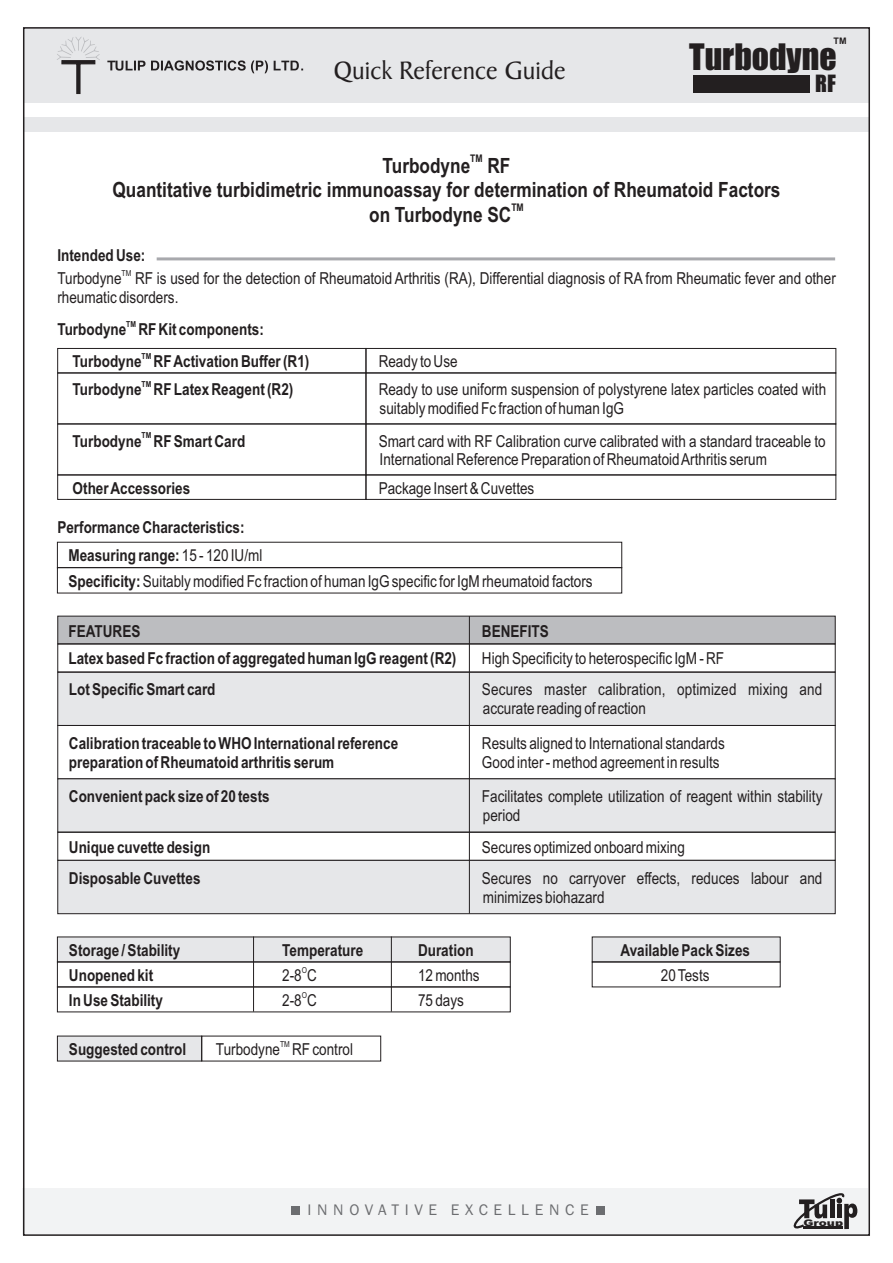
<style>
.page{position:relative;width:893px;height:1263px;background:#fff}
.page>*{position:absolute;margin:0;border:0;box-sizing:border-box;transform-origin:0 0}
.t1{font:33.75px "Impact";color:#231f20}
.t2{font:27px "Baker Signet BT";color:#231f20}
.t3{font:22.05px "Impact";color:#231f20}
.t4{font:700 21px/24.3px "Arial Narrow";color:#231f20;text-align:center}
.t5{font:16.5px/18.8px "Arial Narrow";color:#231f20}
.t6{font:700 16.5px/28px "Arial Narrow";color:#231f20}
.t7{font:15.9px "Franklin Gothic";letter-spacing:.355em;color:#6c6d70}
.t8{font:700 10.5px "Arial Narrow";color:#231f20}
.t9{font:900 9px "Arial";color:#231f20;scale:1.34 1}
.t10{font:700 9px "Arial";color:#231f20}
.t11{font:700 8.25px "Arial Narrow";color:#231f20}
.t12{font:8.25px "Arial Narrow";color:#231f20}
.s1{font-weight:400}
.s2{font-weight:700}
</style>
<div class="page">
<svg style="left:57px;top:1035px;width:145px;height:27px;background:#d6d6d8"></svg>
<svg style="left:591px;top:936px;width:190px;height:27px;background:#dcdddf"></svg>
<div style="left:57px;top:672px;width:779px;height:53px;background:#e6e7e9"></div>
<svg style="left:57px;top:615px;width:779px;height:28px;background:#b7b8bb"></svg>
<div style="left:23px;top:27px;width:846px;height:76px;background:#e6e7e9"></div>
<div style="left:23px;top:117px;width:846px;height:15px;background:#e6e7e9"></div>
<div style="left:23px;top:1188px;width:845px;height:46px;background:#f2f3f4"></div>
<div style="left:592px;top:961px;width:189px;height:26px;border:1px solid #231f20"></div>
<hr style="left:157px;top:257px;width:678px;height:3px;background:#a8a9ad">
<div style="left:57px;top:643px;width:779px;height:29px;border:1px solid #231f20"></div>
<div style="left:291px;top:1205px;width:9px;height:9px;background:#6c6d70"></div>
<div style="left:596px;top:1205px;width:9px;height:9px;background:#6c6d70"></div>
<svg style="left:793px;top:1193px;width:64px;height:37px"></svg>
<hr style="left:803px;top:1226px;width:40px;height:3px;background:#231f20">
<div style="left:693px;top:75px;width:117px;height:17px;background:#231f20"></div>
<svg style="left:57px;top:37px;width:43px;height:57px"></svg>
<svg style="left:107px;top:60px;width:196px;height:13px"></svg>
<div style="left:57px;top:348px;width:309px;height:25px;border:1px solid #231f20"></div>
<div style="left:366px;top:348px;width:470px;height:25px;border:1px solid #231f20"></div>
<div style="left:57px;top:373px;width:309px;height:51px;border:1px solid #231f20"></div>
<div style="left:366px;top:373px;width:470px;height:51px;border:1px solid #231f20"></div>
<div style="left:57px;top:474px;width:309px;height:26px;border:1px solid #231f20"></div>
<div style="left:366px;top:474px;width:470px;height:26px;border:1px solid #231f20"></div>
<div style="left:57px;top:424px;width:309px;height:51px;border:1px solid #231f20"></div>
<div style="left:366px;top:424px;width:470px;height:51px;border:1px solid #231f20"></div>
<div style="left:57px;top:725px;width:779px;height:54px;border:1px solid #231f20"></div>
<div style="left:57px;top:778px;width:779px;height:54px;background:#e6e7e9"></div>
<div style="left:57px;top:832px;width:779px;height:29px;border:1px solid #231f20"></div>
<div style="left:57px;top:859px;width:779px;height:55px;background:#e6e7e9"></div>
<hr style="left:469px;top:616px;width:1px;height:297px;background:#231f20">
<svg style="left:57px;top:936px;width:454px;height:25px;background:#dddee0"></svg>
<div style="left:57px;top:961px;width:454px;height:26px;border:1px solid #231f20"></div>
<hr style="left:253px;top:936px;width:1px;height:75px;background:#231f20">
<hr style="left:391px;top:936px;width:1px;height:75px;background:#231f20">
<div style="left:57px;top:986px;width:454px;height:26px;border:1px solid #231f20"></div>
<svg style="left:57px;top:541px;width:565px;height:53px"></svg>
<h2 class="t2" style="left:334px;top:58px;width:233px">Quick Reference Guide</h2>
<p class="t10" style="left:833px;top:37px;width:15px">TM</p>
<h3 class="t3" style="left:815px;top:75px;width:22px">RF</h3>
<h1 class="t1" style="left:689px;top:43px;width:149px">Turbodyne</h1>
<p class="t8" style="left:470px;top:155px;width:14px">TM</p>
<p class="t4" style="left:113px;top:155px;width:669px">Turbodyne RF<br>Quantitative turbidimetric immunoassay for determination of Rheumatoid Factors on Turbodyne SC</p>
<p class="t6" style="left:57px;top:243px;width:89px">Intended Use:</p>
<p class="t12" style="left:122px;top:270px;width:11px">TM</p>
<p class="t5" style="left:57px;top:270px;width:780px">Turbodyne RF is used for the detection of Rheumatoid Arthritis (RA), Differential diagnosis of RA from Rheumatic fever and other rheumatic disorders.</p>
<p class="t11" style="left:126px;top:321px;width:11px">TM</p>
<p class="t6" style="left:57px;top:317px;width:208px">Turbodyne RF Kit components:</p>
<p class="t11" style="left:142px;top:353px;width:11px">TM</p>
<p class="t6" style="left:73px;top:349px;width:238px">Turbodyne RF Activation Buffer (R1)</p>
<p class="t5" style="left:379px;top:353px;width:80px">Ready to Use</p>
<p class="t11" style="left:142px;top:381px;width:11px">TM</p>
<p class="t6" style="left:73px;top:377px;width:222px">Turbodyne RF Latex Reagent (R2)</p>
<p class="t5" style="left:379px;top:382px;width:449px">Ready to use uniform suspension of polystyrene latex particles coated with suitably modified Fc fraction of human IgG</p>
<p class="t11" style="left:142px;top:432px;width:11px">TM</p>
<p class="t6" style="left:73px;top:428px;width:174px">Turbodyne RF Smart Card</p>
<p class="t5" style="left:379px;top:433px;width:448px">Smart card with RF Calibration curve calibrated with a standard traceable to<br>International Reference Preparation of Rheumatoid Arthritis serum</p>
<p class="t6" style="left:73px;top:475px;width:119px">Other Accessories</p>
<p class="t5" style="left:379px;top:480px;width:157px">Package Insert &amp; Cuvettes</p>
<p class="t6" style="left:68px;top:515px;width:195px;text-indent:-11px">Performance Characteristics:<br>Measuring range: <span class="s1">15 - 120 IU/ml</span></p>
<p class="t5" style="left:68px;top:573px;width:526px"><span class="s2">Specificity:</span> Suitably modified Fc fraction of human IgG specific for IgM rheumatoid factors</p>
<p class="t6" style="left:69px;top:618px;width:73px">FEATURES</p>
<p class="t6" style="left:482px;top:618px;width:68px">BENEFITS</p>
<p class="t6" style="left:69px;top:646px;width:389px">Latex based Fc fraction of aggregated human IgG reagent (R2)</p>
<p class="t5" style="left:482px;top:650px;width:244px">High Specificity to heterospecific IgM - RF</p>
<p class="t6" style="left:69px;top:677px;width:148px">Lot Specific Smart card</p>
<p class="t5" style="left:482px;top:681px;width:342px">Secures master calibration, optimized mixing and accurate reading of reaction</p>
<p class="t6" style="left:69px;top:731px;width:331px">Calibration traceable to WHO International reference</p>
<p class="t5" style="left:482px;top:736px;width:244px">Results aligned to International standards</p>
<p class="t6" style="left:69px;top:750px;width:267px">preparation of Rheumatoid arthritis serum</p>
<p class="t5" style="left:482px;top:755px;width:239px">Good inter - method agreement in results</p>
<p class="t6" style="left:69px;top:784px;width:202px">Convenient pack size of 20 tests</p>
<p class="t5" style="left:482px;top:788px;width:342px">Facilitates complete utilization of reagent within stability period</p>
<p class="t6" style="left:69px;top:834px;width:143px">Unique cuvette design</p>
<p class="t5" style="left:482px;top:839px;width:205px">Secures optimized onboard mixing</p>
<p class="t6" style="left:69px;top:866px;width:133px">Disposable Cuvettes</p>
<p class="t5" style="left:482px;top:870px;width:342px">Secures no carryover effects, reduces labour and minimizes biohazard</p>
<p class="t8" style="left:511px;top:203px;width:14px">TM</p>
<p class="t6" style="left:69px;top:937px;width:113px">Storage / Stability</p>
<p class="t6" style="left:282px;top:937px;width:82px">Temperature</p>
<p class="t6" style="left:418px;top:937px;width:57px">Duration</p>
<p class="t6" style="left:620px;top:937px;width:131px">Available Pack Sizes</p>
<p class="t12" style="left:302px;top:967px;width:7px">O</p>
<p class="t6" style="left:69px;top:963px;width:86px">Unopened kit</p>
<p class="t5" style="left:282px;top:967px;width:36px">2-8 C</p>
<p class="t5" style="left:418px;top:967px;width:63px">12 months</p>
<p class="t5" style="left:661px;top:967px;width:50px">20 Tests</p>
<p class="t12" style="left:302px;top:992px;width:7px">O</p>
<p class="t6" style="left:69px;top:988px;width:95px">In Use Stability</p>
<p class="t5" style="left:282px;top:992px;width:36px">2-8 C</p>
<p class="t5" style="left:418px;top:992px;width:47px">75 days</p>
<p class="t12" style="left:280px;top:1040px;width:11px">TM</p>
<p class="t6" style="left:69px;top:1036px;width:119px">Suggested control</p>
<p class="t5" style="left:216px;top:1041px;width:139px">Turbodyne RF control</p>
<p class="t7" style="left:308px;top:1204px;width:283px">INNOVATIVE EXCELLENCE</p>
<p class="t9" style="left:803px;top:1219px;width:31px">Group</p>
</div>
